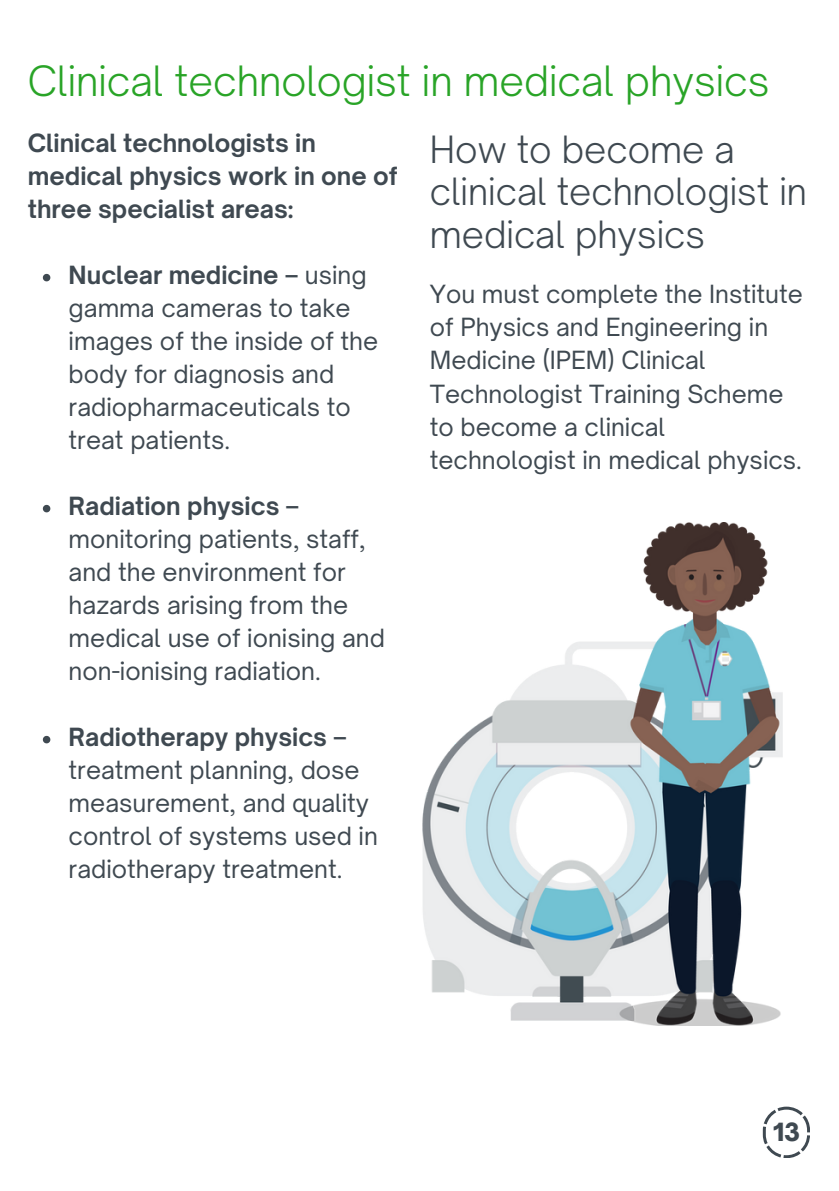
<style>
.page{position:relative;width:839px;height:1191px;background:#fff}
.page>*{position:absolute;margin:0;border:0;box-sizing:border-box;transform-origin:0 0}
.t1{font:300 40px "Open Sauce One";color:#29a427}
.t2{font:300 36px/42.6px "Open Sauce One";color:#3f4951}
.t3{font:24px/33px "Open Sauce One";color:#3f4951}
.t4{font:700 24px/33px "Open Sauce One";color:#3f4951}
.t5{font:900 24px "Open Sauce One";color:#3f4951}
.s1{font-weight:700}
</style>
<div class="page">
<svg style="left:762px;top:1107px;width:47px;height:51px"></svg>
<img style="left:422px;top:523px;width:361px;height:502px">
<svg style="left:43px;top:274px;width:7px;height:7px"></svg>
<svg style="left:43px;top:505px;width:7px;height:7px"></svg>
<svg style="left:43px;top:736px;width:7px;height:7px"></svg>
<h1 class="t1" style="left:28px;top:56px;width:743px">Clinical technologist in medical physics</h1>
<p class="t4" style="left:28px;top:127px;width:371px">Clinical technologists in medical physics work in one of three specialist areas:</p>
<h2 class="t2" style="left:430px;top:128px;width:378px">How to become a clinical technologist in medical physics</h2>
<p class="t3" style="left:430px;top:277px;width:374px">You must complete the Institute of Physics and Engineering in<br>Medicine (IPEM) Clinical<br>Technologist Training Scheme to become a clinical technologist in medical physics.</p>
<p class="t3" style="left:69px;top:259px;width:311px"><span class="s1">Nuclear medicine –</span> using gamma cameras to take images of the inside of the body for diagnosis and radiopharmaceuticals to treat patients.</p>
<p class="t4" style="left:69px;top:490px;width:232px">Radiation physics –</p>
<p class="t3" style="left:69px;top:523px;width:318px">monitoring patients, staff, and the environment for hazards arising from the medical use of ionising and non-ionising radiation.</p>
<p class="t4" style="left:69px;top:721px;width:279px">Radiotherapy physics –</p>
<p class="t3" style="left:69px;top:754px;width:311px">treatment planning, dose measurement, and quality control of systems used in radiotherapy treatment.</p>
<p class="t5" style="left:773px;top:1117px;width:29px">13</p>
</div>
